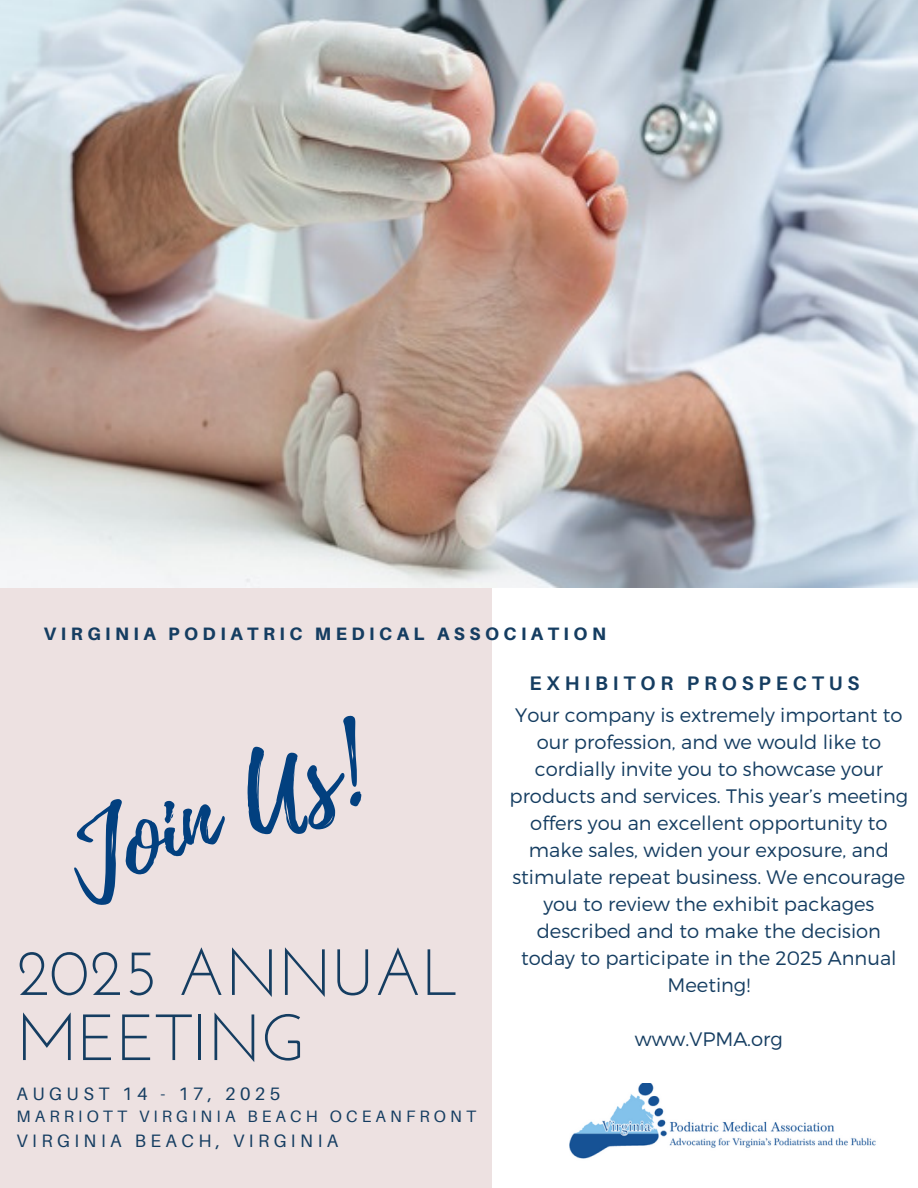
<style>
.page{position:relative;width:918px;height:1188px;background:#fff}
.page>*{position:absolute;margin:0;border:0;box-sizing:border-box;transform-origin:0 0}
.t1{font:109.05px "Playlist Script";color:#02407f}
.t2{font:65.1px/65.1px "Josefin Sans";color:#153d61}
.t3{font:700 19.65px "Aileron";letter-spacing:.25em;color:#153d61}
.t4{font:300 19.5px/27px "Montserrat";color:#153d61;text-align:center}
.t5{font:18px "Aileron";letter-spacing:.25em;color:#153d61}
.t6{font:800 18px "Aileron";letter-spacing:.25em;color:#153d61}
.t7{font:16.5px "Aileron";letter-spacing:.25em;color:#153d61}
</style>
<div class="page">
<div style="left:0;top:578px;width:492px;height:610px;background:#ede1e1"></div>
<img style="left:0;top:0;width:918px;height:587px">
<img style="left:569px;top:1083px;width:307px;height:76px">
<p class="t6" style="left:44px;top:623px;width:564px">VIRGINIA PODIATRIC MEDICAL ASSOCIATION</p>
<h3 class="t1" style="left:46px;top:791px;width:304px;rotate:-20deg">Join Us!</h3>
<h2 class="t2" style="left:17px;top:946px;width:446px">2025 ANNUAL<br>MEETING</h2>
<h4 class="t5" style="left:17px;top:1083px;width:265px">AUGUST 14 - 17, 2025</h4>
<h4 class="t7" style="left:17px;top:1106px;width:461px">MARRIOTT VIRGINIA BEACH OCEANFRONT</h4>
<p class="t5" style="left:17px;top:1130px;width:323px">VIRGINIA BEACH, VIRGINIA</p>
<h3 class="t3" style="left:530px;top:671px;width:331px">EXHIBITOR PROSPECTUS</h3>
<p class="t4" style="left:510px;top:700px;width:400px">Your company is extremely important to our profession, and we would like to cordially invite you to showcase your products and services. This year’s meeting offers you an excellent opportunity to make sales, widen your exposure, and stimulate repeat business. We encourage you to review the exhibit packages described and to make the decision today to participate in the 2025 Annual Meeting!</p>
<p class="t4" style="left:635px;top:1024px;width:149px">www.VPMA.org</p>
</div>
